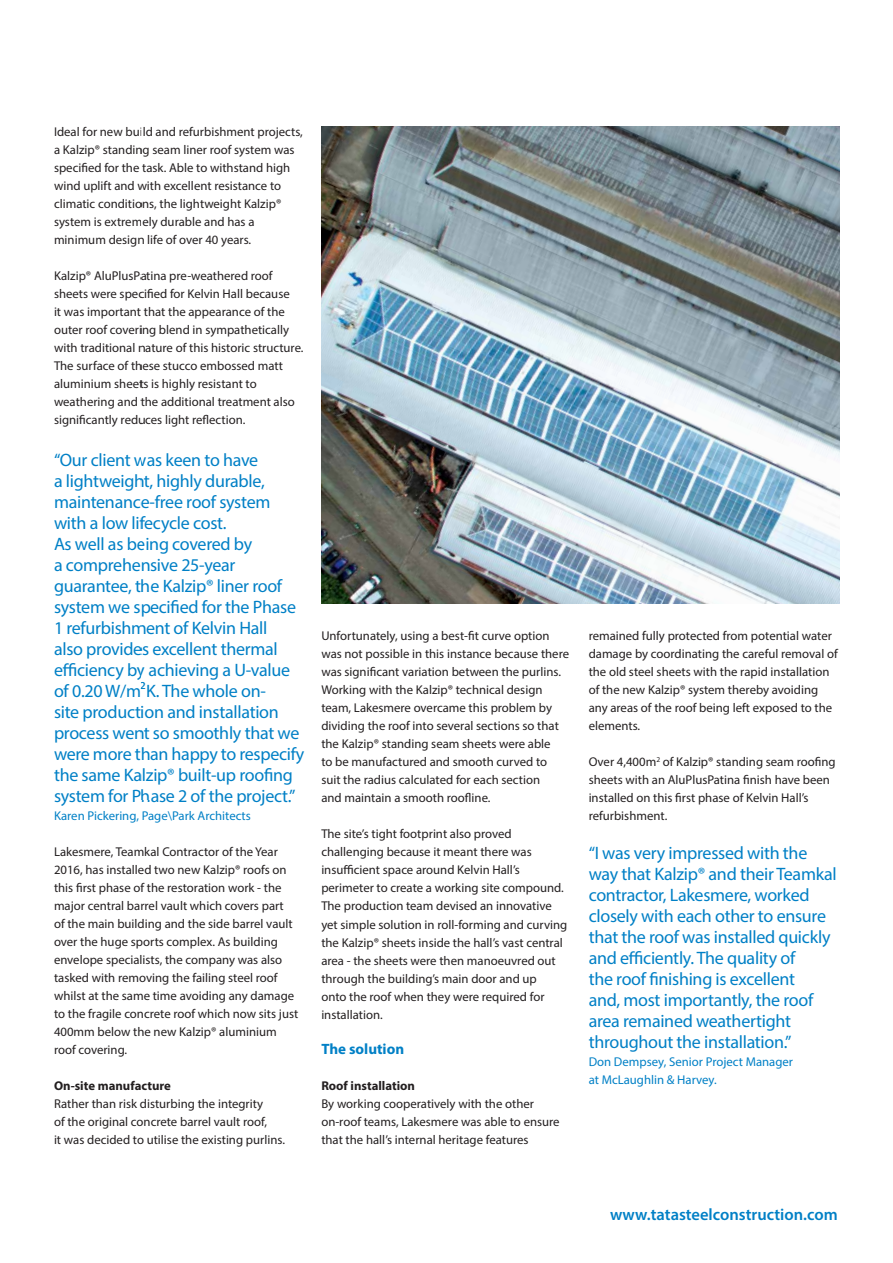
<style>
.page{position:relative;width:893px;height:1263px;background:#fff}
.page>*{position:absolute;margin:0;border:0;box-sizing:border-box;transform-origin:0 0}
.t1{font:18px/21px "Myriad Pro";letter-spacing:-.015em;color:#0080c6}
.t2{font:600 16.5px "Myriad Pro";color:#0080c6}
.t3{font:700 15px "Myriad Pro";color:#0080c6}
.t4{font:12.75px/18px "Myriad Pro";color:#231f20}
.t5{font:12.75px/18px "Myriad Pro";color:#0080c6}
.t6{font:700 12.75px "Myriad Pro";color:#231f20}
</style>
<div class="page">
<img style="left:321px;top:126px;width:518px;height:478px">
<p class="t4" style="left:54px;top:123px;width:250px">Ideal for new build and refurbishment projects, a Kalzip® standing seam liner roof system was specified for the task. Able to withstand high wind uplift and with excellent resistance to climatic conditions, the lightweight Kalzip® system is extremely durable and has a minimum design life of over 40 years.</p>
<p class="t4" style="left:54px;top:267px;width:251px">Kalzip® AluPlusPatina pre-weathered roof sheets were specified for Kelvin Hall because<br>it was important that the appearance of the outer roof covering blend in sympathetically with traditional nature of this historic structure.<br>The surface of these stucco embossed matt aluminium sheets is highly resistant to weathering and the additional treatment also significantly reduces light reflection.</p>
<p class="t1" style="left:54px;top:449px;width:252px">“Our client was keen to have<br>a lightweight, highly durable, maintenance-free roof system with a low lifecycle cost.<br>As well as being covered by<br>a comprehensive 25-year guarantee, the Kalzip® liner roof system we specified for the Phase<br>1 refurbishment of Kelvin Hall<br>also provides excellent thermal efficiency by achieving a U-value of 0.20 W/m²K. The whole on-<br>site production and installation process went so smoothly that we were more than happy to respecify the same Kalzip® built-up roofing system for Phase 2 of the project.”</p>
<p class="t5" style="left:54px;top:807px;width:198px">Karen Pickering, Page\Park Architects</p>
<p class="t4" style="left:54px;top:843px;width:246px">Lakesmere, Teamkal Contractor of the Year 2016, has installed two new Kalzip® roofs on this first phase of the restoration work - the major central barrel vault which covers part<br>of the main building and the side barrel vault over the huge sports complex. As building envelope specialists, the company was also tasked with removing the failing steel roof whilst at the same time avoiding any damage to the fragile concrete roof which now sits just 400mm below the new Kalzip® aluminium roof covering.</p>
<p class="t6" style="left:54px;top:1078px;width:118px">On-site manufacture</p>
<p class="t4" style="left:54px;top:1095px;width:232px">Rather than risk disturbing the integrity<br>of the original concrete barrel vault roof,<br>it was decided to utilise the existing purlins.</p>
<p class="t4" style="left:321px;top:627px;width:249px">Unfortunately, using a best-fit curve option was not possible in this instance because there was significant variation between the purlins.<br>Working with the Kalzip® technical design team, Lakesmere overcame this problem by dividing the roof into several sections so that the Kalzip® standing seam sheets were able<br>to be manufactured and smooth curved to suit the radius calculated for each section<br>and maintain a smooth roofline.</p>
<p class="t4" style="left:321px;top:825px;width:247px">The site’s tight footprint also proved challenging because it meant there was insufficient space around Kelvin Hall’s perimeter to create a working site compound.<br>The production team devised an innovative yet simple solution in roll-forming and curving the Kalzip® sheets inside the hall’s vast central area - the sheets were then manoeuvred out through the building’s main door and up<br>onto the roof when they were required for installation.</p>
<p class="t3" style="left:321px;top:1039px;width:84px">The solution</p>
<p class="t6" style="left:321px;top:1078px;width:95px">Roof installation</p>
<p class="t4" style="left:321px;top:1095px;width:240px">By working cooperatively with the other on-roof teams, Lakesmere was able to ensure that the hall’s internal heritage features</p>
<p class="t4" style="left:589px;top:627px;width:251px">remained fully protected from potential water damage by coordinating the careful removal of the old steel sheets with the rapid installation of the new Kalzip® system thereby avoiding any areas of the roof being left exposed to the elements.</p>
<p class="t4" style="left:589px;top:753px;width:249px">Over 4,400m<sup>2</sup> of Kalzip® standing seam roofing sheets with an AluPlusPatina finish have been installed on this first phase of Kelvin Hall’s refurbishment.</p>
<p class="t1" style="left:589px;top:842px;width:250px">“I was very impressed with the way that Kalzip® and their Teamkal contractor, Lakesmere, worked closely with each other to ensure that the roof was installed quickly and efficiently. The quality of<br>the roof finishing is excellent<br>and, most importantly, the roof area remained weathertight throughout the installation.”</p>
<p class="t5" style="left:589px;top:1053px;width:206px">Don Dempsey, Senior Project Manager at McLaughlin &amp; Harvey.</p>
<p class="t2" style="left:610px;top:1204px;width:229px">www.tatasteelconstruction.com</p>
</div>
